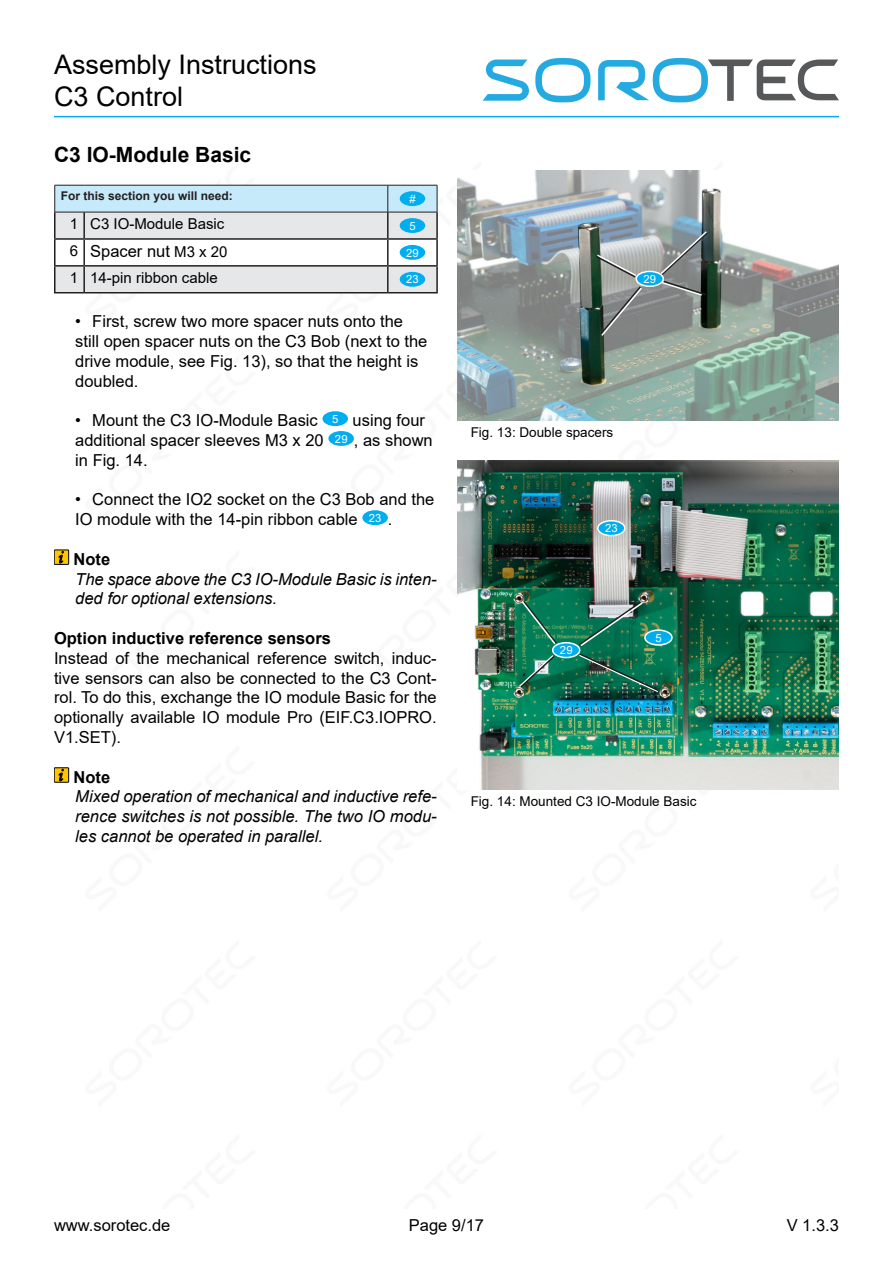
<style>
.page{position:relative;width:893px;height:1263px;background:#fff}
.page>*{position:absolute;margin:0;border:0;box-sizing:border-box;transform-origin:0 0}
.t1{font:27px/32.4px "Arial";color:#000}
.Überschrift_2{font:700 21px "Arial";color:#000}
.Text{font:16.5px/19.8px "Arial";color:#000}
.Hinweis{font:italic 16.5px/19.8px "Arial";color:#000}
.Text-2{font:700 16.5px "Arial";color:#000}
.Bedarfstabelle_Text{font:16.5px "Arial";color:#000}
.Hinweis_Überschrift{font:700 16.5px "Arial";color:#000}
.Bedarfstabelle_Text-2{font:15px "Arial";color:#000}
.Tabellentext{font:15px "Arial";color:#000}
.Bedarfstabelle_Anzahl{font:15px "Arial";color:#000}
.Bildtext{font:13.5px "Arial";color:#000}
.Bedarfstabellenkopf{font:700 12px "Arial";color:#231f20}
.Kreisnummer{font:11.25px "Arial";letter-spacing:.02em;color:#fff}
.s1{font-size:15px}
</style>
<div class="page">
<svg style="left:598px;top:58px;width:241px;height:44px"></svg>
<svg style="left:483px;top:58px;width:108px;height:44px"></svg>
<hr style="left:54px;top:116px;width:785px;height:1px;background:#00aeef">
<img style="left:458px;top:170px;width:381px;height:251px">
<img style="left:458px;top:460px;width:381px;height:329px">
<div style="left:636px;top:271px;width:27px;height:15px;background:#00aeef;border-radius:50%"></div>
<div style="left:635px;top:271px;width:29px;height:16px;border:2px solid #fff;border-radius:50%"></div>
<svg style="left:595px;top:253px;width:43px;height:26px"></svg>
<svg style="left:599px;top:285px;width:44px;height:52px;background:#818583"></svg>
<svg style="left:658px;top:230px;width:51px;height:67px;background:#798282"></svg>
<svg style="left:518px;top:653px;width:38px;height:36px"></svg>
<div style="left:553px;top:643px;width:27px;height:14px;background:#00aeef;border-radius:50%"></div>
<div style="left:552px;top:642px;width:28px;height:16px;border:2px solid #fff;border-radius:50%"></div>
<div style="left:645px;top:630px;width:27px;height:15px;background:#00aeef;border-radius:50%"></div>
<div style="left:644px;top:629px;width:29px;height:17px;border:2px solid #fff;border-radius:50%"></div>
<div style="left:598px;top:521px;width:27px;height:15px;background:#00aeef;border-radius:50%"></div>
<div style="left:597px;top:520px;width:29px;height:16px;border:2px solid #fff;border-radius:50%"></div>
<svg style="left:520px;top:599px;width:38px;height:47px;background:#18825d"></svg>
<img style="left:577px;top:600px;width:83px;height:93px">
<svg style="left:54px;top:185px;width:384px;height:108px"></svg>
<hr style="left:84px;top:212px;width:304px;height:1px;background:#231f20">
<hr style="left:388px;top:212px;width:49px;height:1px;background:#231f20">
<div style="left:400px;top:191px;width:25px;height:15px;background:#00aeef;border-radius:50%"></div>
<div style="left:400px;top:218px;width:25px;height:15px;background:#00aeef;border-radius:50%"></div>
<div style="left:400px;top:245px;width:25px;height:15px;background:#00aeef;border-radius:50%"></div>
<div style="left:400px;top:272px;width:25px;height:15px;background:#00aeef;border-radius:50%"></div>
<div style="left:322px;top:411px;width:26px;height:15px;background:#00aeef;border-radius:50%"></div>
<div style="left:328px;top:431px;width:26px;height:15px;background:#00aeef;border-radius:50%"></div>
<div style="left:362px;top:510px;width:26px;height:15px;background:#00aeef;border-radius:50%"></div>
<div style="left:54px;top:550px;width:15px;height:14px;background:#fec501"></div>
<div style="left:54px;top:550px;width:15px;height:15px;border:1px solid #010101"></div>
<svg style="left:58px;top:551px;width:6px;height:12px"></svg>
<div style="left:54px;top:768px;width:15px;height:14px;background:#fec501"></div>
<div style="left:54px;top:767px;width:15px;height:15px;border:1px solid #010101"></div>
<svg style="left:58px;top:769px;width:6px;height:12px"></svg>
<h1 class="t1" style="left:54px;top:48px;width:264px">Assembly Instructions<br>C3 Control</h1>
<p class="Überschrift_2" style="left:54px;top:140px;width:199px">C3 IO-Module Basic</p>
<p class="Bedarfstabellenkopf" style="left:61px;top:187px;width:174px">For this section you will need:</p>
<p class="Kreisnummer" style="left:409px;top:191px;width:8px">#</p>
<p class="Bedarfstabelle_Anzahl" style="left:70px;top:213px;width:10px">1</p>
<p class="Tabellentext" style="left:90px;top:213px;width:136px">C3 IO-Module Basic</p>
<p class="Kreisnummer" style="left:409px;top:218px;width:8px">5</p>
<p class="Bedarfstabelle_Anzahl" style="left:70px;top:240px;width:10px">6</p>
<p class="Bedarfstabelle_Text" style="left:90px;top:240px;width:139px">Spacer nut <span class="s1">M3 x 20</span></p>
<p class="Kreisnummer" style="left:406px;top:245px;width:14px">29</p>
<p class="Bedarfstabelle_Anzahl" style="left:70px;top:267px;width:10px">1</p>
<p class="Bedarfstabelle_Text-2" style="left:90px;top:267px;width:129px">14-pin ribbon cable</p>
<p class="Kreisnummer" style="left:406px;top:272px;width:14px">23</p>
<p class="Text" style="left:75px;top:311px;width:354px">• First, screw two more spacer nuts onto the still open spacer nuts on the C3 Bob (next to the drive module, see Fig. 13), so that the height is doubled.</p>
<p class="Text" style="left:75px;top:410px;width:244px">• Mount the C3 IO-Module Basic</p>
<p class="Kreisnummer" style="left:332px;top:411px;width:8px">5</p>
<p class="Text" style="left:353px;top:410px;width:74px">using four</p>
<p class="Text" style="left:75px;top:430px;width:250px">additional spacer sleeves M3 x 20</p>
<p class="Kreisnummer" style="left:335px;top:431px;width:14px">29</p>
<p class="Text" style="left:354px;top:430px;width:80px">, as shown</p>
<p class="Text" style="left:75px;top:450px;width:74px">in Fig. 14.</p>
<p class="Text" style="left:75px;top:489px;width:361px">• Connect the IO2 socket on the C3 Bob and the<br>IO module with the 14-pin ribbon cable</p>
<p class="Kreisnummer" style="left:369px;top:510px;width:14px">23</p>
<p class="Text" style="left:388px;top:509px;width:6px">.</p>
<p class="Hinweis_Überschrift" style="left:74px;top:547px;width:38px">Note</p>
<p class="Hinweis" style="left:75px;top:569px;width:363px">The space above the C3 IO-Module Basic is inten&shy;ded for optional extensions.</p>
<p class="Text-2" style="left:54px;top:626px;width:278px">Option inductive reference sensors</p>
<p class="Text" style="left:54px;top:648px;width:384px;text-align:justify">Instead of the mechanical reference switch, induc&shy;tive sensors can also be connected to the C3 Cont&shy;rol. To do this, exchange the IO module Basic for the optionally available IO module Pro (EIF.C3.IOPRO.<br>V1.SET).</p>
<p class="Hinweis_Überschrift" style="left:74px;top:765px;width:38px">Note</p>
<p class="Hinweis" style="left:75px;top:787px;width:363px;text-align:justify">Mixed operation of mechanical and inductive refe&shy;rence switches is not possible. The two IO modu&shy;les cannot be operated in parallel.</p>
<p class="Kreisnummer" style="left:643px;top:271px;width:14px">29</p>
<p class="Bildtext" style="left:471px;top:423px;width:144px">Fig. 13: Double spacers</p>
<p class="Kreisnummer" style="left:605px;top:521px;width:14px">23</p>
<p class="Kreisnummer" style="left:560px;top:642px;width:14px">29</p>
<p class="Kreisnummer" style="left:655px;top:630px;width:8px">5</p>
<p class="Bildtext" style="left:471px;top:792px;width:227px">Fig. 14: Mounted C3 IO-Module Basic</p>
<p class="Text" style="left:409px;top:1215px;width:77px">Page 9/17</p>
<p class="Text" style="left:54px;top:1215px;width:118px">www.sorotec.de</p>
<p class="Text" style="left:787px;top:1215px;width:54px">V 1.3.3</p>
</div>
